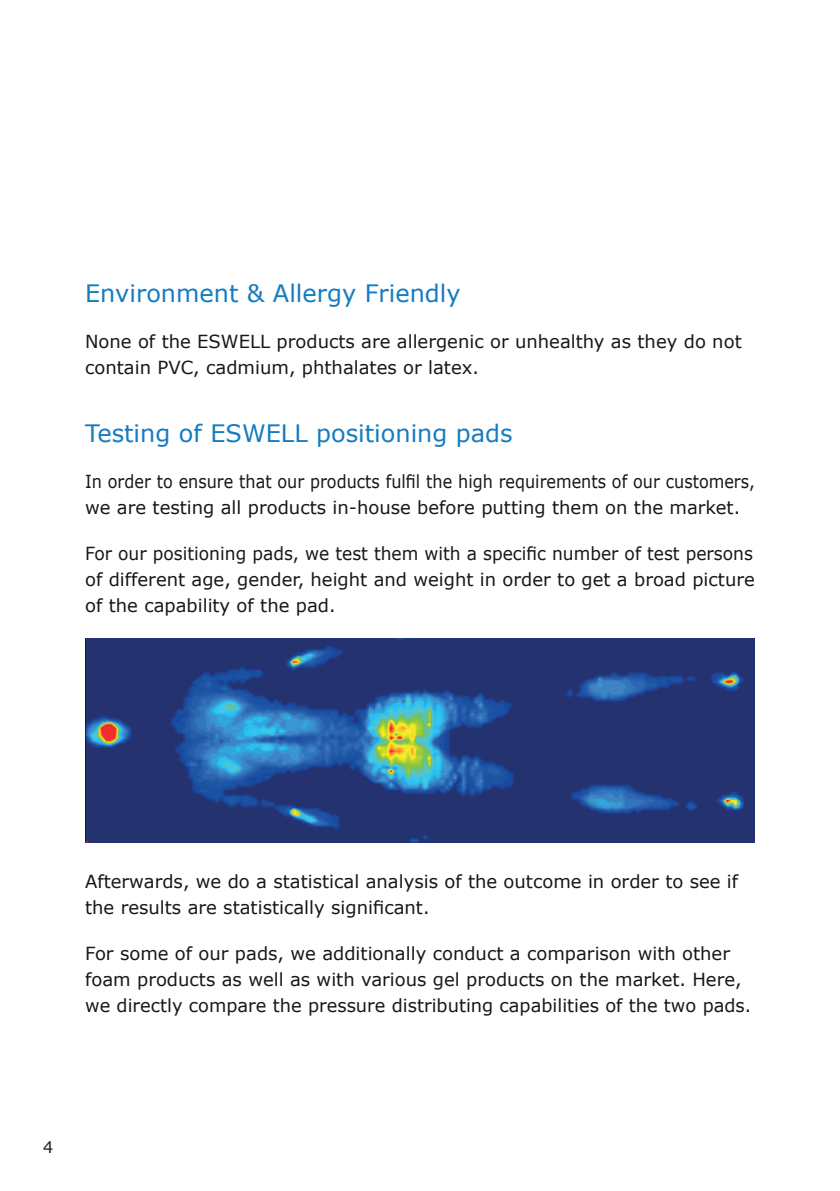
<style>
.page{position:relative;width:840px;height:1191px;background:#fff}
.page>*{position:absolute;margin:0;border:0;box-sizing:border-box;transform-origin:0 0}
.t1{font:24px "Verdana";color:#147cc1}
.t2{font:18px/26px "Verdana";color:#15181c}
.t3{font:18px/26px "Verdana";color:#15181c;text-align:justify;scale:.95 1}
.t4{font:18px/26px "Verdana";color:#15181c;scale:.89 1}
.t5{font:16px "Verdana";color:#231f20}
</style>
<div class="page">
<img style="left:85px;top:638px;width:669px;height:205px">
<h1 class="t1" style="left:85px;top:278px;width:377px">Environment &amp; Allergy Friendly</h1>
<p class="t2" style="left:85px;top:329px;width:657px">None of the ESWELL products are allergenic or unhealthy as they do not contain PVC, cadmium, phthalates or latex.</p>
<h1 class="t1" style="left:85px;top:418px;width:429px">Testing of ESWELL positioning pads</h1>
<p class="t4" style="left:85px;top:469px;width:753px">In order to ensure that our products fulfil the high requirements of our customers, we are testing all products in-house before putting them on the market.</p>
<p class="t3" style="left:85px;top:541px;width:706px">For our positioning pads, we test them with a specific number of test persons of different age, gender, height and weight in order to get a broad picture of the capability of the pad.</p>
<p class="t2" style="left:85px;top:869px;width:654px">Afterwards, we do a statistical analysis of the outcome in order to see if the results are statistically significant.</p>
<p class="t2" style="left:85px;top:941px;width:667px">For some of our pads, we additionally conduct a comparison with other foam products as well as with various gel products on the market. Here, we directly compare the pressure distributing capabilities of the two pads.</p>
<p class="t5" style="left:43px;top:1137px;width:12px">4</p>
</div>
